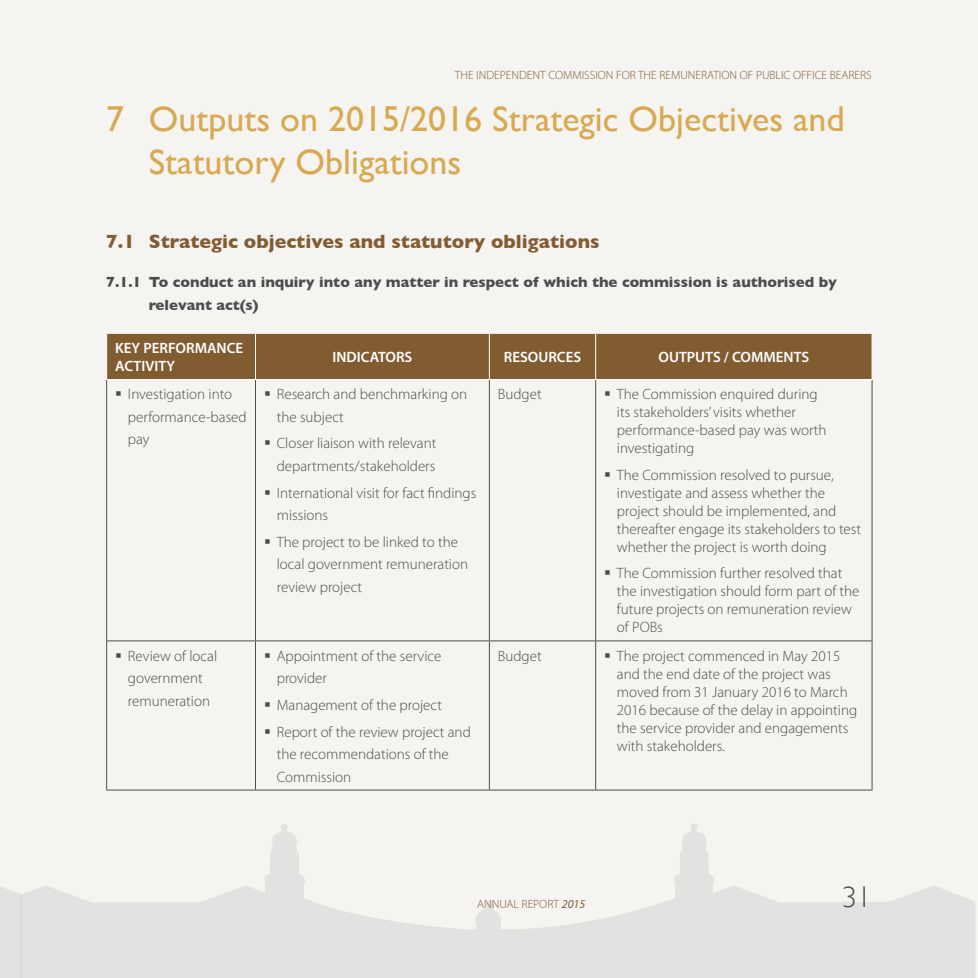
<style>
.page{position:relative;width:978px;height:978px;background:#fff}
.page>*{position:absolute;margin:0;border:0;box-sizing:border-box;transform-origin:0 0}
.t1{font:36px/43.2px "Gill Sans";color:#d8a951}
.t2{font:300 30px "Gill Sans";color:#4b4c4d}
.t3{font:700 19.5px "Gill Sans";color:#825c32}
.t4{font:300 15px/18px "Myriad Pro";color:#4b4c4d}
.t5{font:700 15px/22.5px "Gill Sans";color:#4b4c4d}
.t6{font:600 15px/18px "Myriad Pro";color:#fff}
.t7{font:300 12px "Myriad Pro";color:#825c32}
.s1{font-weight:400;font-style:italic}
</style>
<div class="page">
<div style="left:0;top:0;width:21px;height:978px;background:#f5f4f1"></div>
<img style="left:0;top:792px;width:22px;height:186px">
<div style="left:22px;top:0;width:956px;height:978px;background:#f5f4f1"></div>
<div style="left:107px;top:334px;width:765px;height:45px;background:#825c31"></div>
<hr style="left:106px;top:380px;width:1px;height:260px;background:#4b4c4d">
<hr style="left:255px;top:380px;width:1px;height:260px;background:#4b4c4d">
<hr style="left:489px;top:380px;width:1px;height:260px;background:#4b4c4d">
<hr style="left:595px;top:380px;width:1px;height:260px;background:#4b4c4d">
<hr style="left:872px;top:380px;width:1px;height:260px;background:#4b4c4d">
<hr style="left:106px;top:640px;width:149px;height:1px;background:#4b4c4d">
<hr style="left:106px;top:641px;width:1px;height:149px;background:#4b4c4d">
<hr style="left:255px;top:640px;width:234px;height:1px;background:#4b4c4d">
<hr style="left:255px;top:641px;width:1px;height:149px;background:#4b4c4d">
<hr style="left:489px;top:640px;width:107px;height:1px;background:#4b4c4d">
<hr style="left:489px;top:641px;width:1px;height:149px;background:#4b4c4d">
<hr style="left:596px;top:640px;width:276px;height:1px;background:#4b4c4d">
<hr style="left:595px;top:641px;width:1px;height:149px;background:#4b4c4d">
<hr style="left:872px;top:641px;width:1px;height:149px;background:#4b4c4d">
<hr style="left:106px;top:790px;width:149px;height:1px;background:#4b4c4d">
<hr style="left:255px;top:790px;width:234px;height:1px;background:#4b4c4d">
<hr style="left:489px;top:790px;width:107px;height:1px;background:#4b4c4d">
<hr style="left:596px;top:790px;width:276px;height:1px;background:#4b4c4d">
<hr style="left:106px;top:333px;width:149px;height:1px;background:#fff">
<hr style="left:106px;top:334px;width:1px;height:45px;background:#fff">
<hr style="left:255px;top:333px;width:234px;height:1px;background:#fff">
<hr style="left:255px;top:334px;width:1px;height:45px;background:#fff">
<hr style="left:489px;top:333px;width:107px;height:1px;background:#fff">
<hr style="left:489px;top:334px;width:1px;height:45px;background:#fff">
<hr style="left:596px;top:333px;width:276px;height:1px;background:#fff">
<hr style="left:595px;top:334px;width:1px;height:45px;background:#fff">
<hr style="left:872px;top:334px;width:1px;height:45px;background:#fff">
<hr style="left:106px;top:379px;width:149px;height:1px;background:#fff">
<hr style="left:255px;top:379px;width:234px;height:1px;background:#fff">
<hr style="left:489px;top:379px;width:107px;height:1px;background:#fff">
<hr style="left:596px;top:379px;width:276px;height:1px;background:#fff">
<p class="t7" style="left:455px;top:68px;width:418px">THE INDEPENDENT COMMISSION FOR THE REMUNERATION OF PUBLIC OFFICE BEARERS</p>
<h1 class="t1" style="left:149px;top:97px;width:698px;text-indent:-43px">7 Outputs on 2015/2016 Strategic Objectives and<br>Statutory Obligations</h1>
<h3 class="t3" style="left:106px;top:226px;width:495px">7.1 Strategic objectives and statutory obligations</h3>
<p class="t5" style="left:149px;top:271px;width:689px;text-indent:-43px">7.1.1 To conduct an inquiry into any matter in respect of which the commission is authorised by relevant act(s)</p>
<p class="t6" style="left:115px;top:339px;width:130px">KEY PERFORMANCE<br>ACTIVITY</p>
<p class="t6" style="left:332px;top:348px;width:81px">INDICATORS</p>
<p class="t6" style="left:504px;top:348px;width:79px">RESOURCES</p>
<p class="t6" style="left:658px;top:348px;width:152px">OUTPUTS / COMMENTS</p>
<p class="t4" style="left:128px;top:383px;width:120px;line-height:22.5px;text-indent:-13px">▪ Investigation into performance-based pay</p>
<p class="t4" style="left:277px;top:383px;width:192px;line-height:22.5px;text-indent:-13px">▪ Research and benchmarking on the subject</p>
<p class="t4" style="left:498px;top:386px;width:45px">Budget</p>
<p class="t4" style="left:617px;top:386px;width:211px;text-indent:-13px">▪ The Commission enquired during its stakeholders’ visits whether performance-based pay was worth investigating</p>
<p class="t4" style="left:617px;top:466px;width:246px;text-indent:-13px">▪ The Commission resolved to pursue, investigate and assess whether the project should be implemented, and thereafter engage its stakeholders to test whether the project is worth doing</p>
<p class="t4" style="left:617px;top:565px;width:244px;text-indent:-13px">▪ The Commission further resolved that the investigation should form part of the future projects on remuneration review of POBs</p>
<p class="t4" style="left:264px;top:432px;width:174px;line-height:22.5px;text-align:right">▪ Closer liaison with relevant departments/stakeholders</p>
<p class="t4" style="left:277px;top:482px;width:201px;line-height:22.5px;text-indent:-13px">▪ International visit for fact findings missions</p>
<p class="t4" style="left:277px;top:531px;width:193px;line-height:22.5px;text-indent:-13px">▪ The project to be linked to the local government remuneration review project</p>
<p class="t4" style="left:115px;top:645px;width:104px;line-height:22.5px;text-align:center">▪ Review of local government remuneration</p>
<p class="t4" style="left:277px;top:645px;width:166px;line-height:22.5px;text-indent:-13px">▪ Appointment of the service provider</p>
<p class="t4" style="left:264px;top:696px;width:180px">▪ Management of the project</p>
<p class="t4" style="left:277px;top:721px;width:196px;line-height:22.5px;text-indent:-13px">▪ Report of the review project and the recommendations of the<br>Commission</p>
<p class="t4" style="left:498px;top:647px;width:45px">Budget</p>
<p class="t4" style="left:617px;top:647px;width:242px;text-indent:-13px">▪ The project commenced in May 2015 and the end date of the project was moved from 31 January 2016 to March 2016 because of the delay in appointing the service provider and engagements with stakeholders.</p>
<p class="t7" style="left:477px;top:897px;width:110px">ANNUAL REPORT <span class="s1">2015</span></p>
<h2 class="t2" style="left:842px;top:874px;width:31px">31</h2>
</div>
